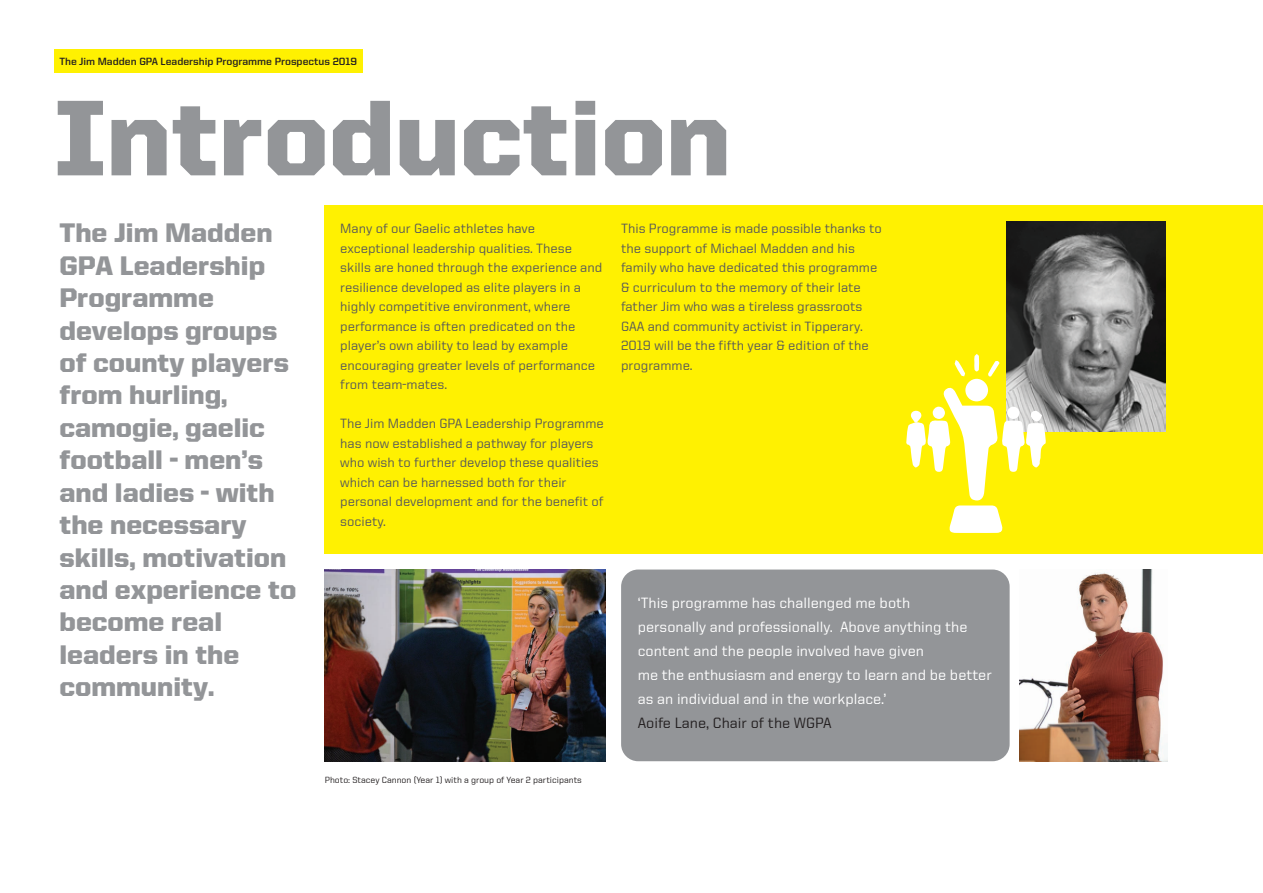
<style>
.page{position:relative;width:1263px;height:893px;background:#fff}
.page>*{position:absolute;margin:0;border:0;box-sizing:border-box;transform-origin:0 0}
.t1{font:900 108px "United Sans Reg";color:#939598}
.t2{font:900 44.7px "United Sans Reg";color:#fff}
.t3{font:900 27px/32.4px "United Sans Reg";color:#939598}
.t4{font:500 15px/24px "United Sans Reg";color:#fff}
.t5{font:500 15px "United Sans Reg";color:#231f20}
.t6{font:500 13.5px/19.5px "United Sans Reg";color:#57585a}
.t7{font:700 10.5px "United Sans Reg";color:#231f20}
.t8{font:500 9px "United Sans Reg";color:#231f20}
</style>
<div class="page">
<div style="left:54px;top:50px;width:309px;height:23px;background:#fff101"></div>
<div style="left:325px;top:205px;width:938px;height:349px;background:#fff101"></div>
<div style="left:621px;top:569px;width:389px;height:192px;background:#939598;border-radius:17px"></div>
<img style="left:1006px;top:222px;width:159px;height:209px">
<img style="left:325px;top:569px;width:281px;height:192px">
<div style="left:965px;top:379px;width:23px;height:22px;background:#fff;border-radius:50%"></div>
<svg style="left:906px;top:387px;width:140px;height:146px"></svg>
<svg style="left:974px;top:354px;width:5px;height:17px"></svg>
<svg style="left:954px;top:360px;width:11px;height:16px"></svg>
<svg style="left:988px;top:361px;width:11px;height:16px"></svg>
<img style="left:1019px;top:569px;width:148px;height:192px">
<p class="t7" style="left:59px;top:56px;width:299px">The Jim Madden GPA Leadership Programme Prospectus 2019</p>
<h1 class="t1" style="left:54px;top:78px;width:678px">Introduction</h1>
<h3 class="t3" style="left:59px;top:217px;width:238px">The Jim Madden<br>GPA Leadership<br>Programme develops groups of county players from hurling, camogie, gaelic football - men’s and ladies - with the necessary skills, motivation and experience to become real leaders in the community.</h3>
<p class="t6" style="left:340px;top:219px;width:264px">Many of our Gaelic athletes have exceptional leadership qualities. These skills are honed through the experience and resilience developed as elite players in a highly competitive environment, where performance is often predicated on the player’s own ability to lead by example encouraging greater levels of performance from team-mates.</p>
<p class="t6" style="left:340px;top:413px;width:265px">The Jim Madden GPA Leadership Programme has now established a pathway for players who wish to further develop these qualities which can be harnessed both for their personal development and for the benefit of society.</p>
<p class="t6" style="left:621px;top:218px;width:262px">This Programme is made possible thanks to the support of Michael Madden and his family who have dedicated this programme &amp; curriculum to the memory of their late father Jim who was a tireless grassroots GAA and community activist in Tipperary.<br>2019 will be the fifth year &amp; edition of the programme.</p>
<p class="t4" style="left:638px;top:591px;width:356px">‘This programme has challenged me both<br>personally and professionally. Above anything the content and the people involved have given<br>me the enthusiasm and energy to learn and be better as an individual and in the workplace.’</p>
<p class="t5" style="left:638px;top:715px;width:195px">Aoife Lane, Chair of the WGPA</p>
<h2 class="t2" style="left:651px;top:630px;width:91px">GPA</h2>
<p class="t8" style="left:325px;top:775px;width:258px">Photo: Stacey Cannon (Year 1) with a group of Year 2 participants</p>
</div>
